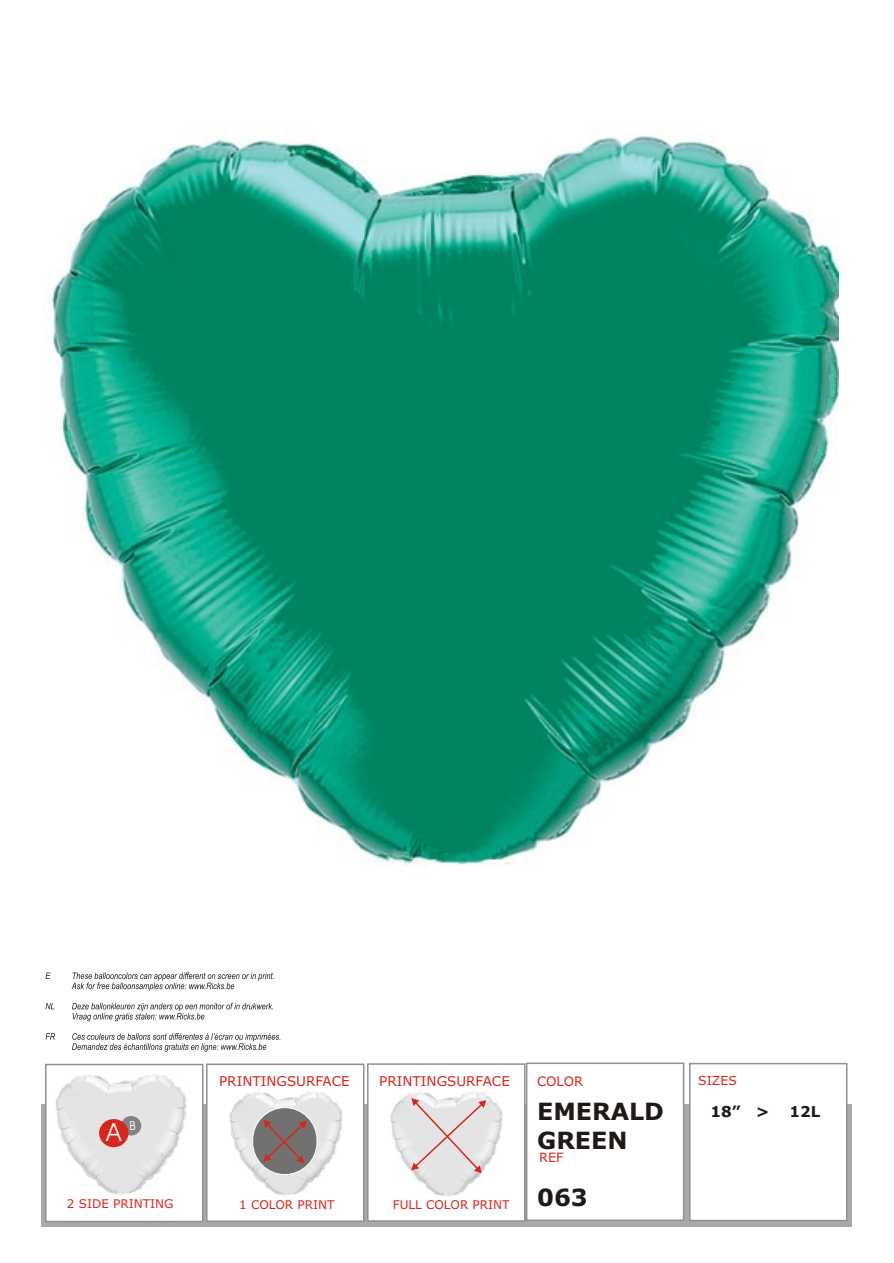
<style>
.page{position:relative;width:894px;height:1263px;background:#fff}
.page>*{position:absolute;margin:0;border:0;box-sizing:border-box;transform-origin:0 0}
.t1{font:24.9px "Avant Garde Bk BT";color:#fff}
.t2{font:700 23.7px/29px "Verdana";color:#1f1a17}
.t3{font:700 15px "Verdana";color:#1f1a17}
.t4{font:13.5px "Verdana";color:#d9261c}
.t5{font:13.05px "Verdana";color:#d9261c}
.t6{font:12.75px "Verdana";color:#d9261c}
.t7{font:12.45px "Verdana";color:#d9261c}
.t8{font:12.45px "Avant Garde Bk BT";color:#fff}
.t9{font:12px "Verdana";color:#d9261c}
</style>
<div class="page">
<div style="left:42px;top:1104px;width:810px;height:123px;background:#aba8a8"></div>
<div style="left:689px;top:1063px;width:158px;height:158px;background:#fff;border:2px solid #8f9196"></div>
<div style="left:526px;top:1063px;width:158px;height:158px;background:#fff;border:2px solid #8f9196"></div>
<div style="left:367px;top:1063px;width:158px;height:159px;background:#fff;border:2px solid #8f9196"></div>
<div style="left:206px;top:1064px;width:158px;height:158px;background:#fff;border:2px solid #8f9196"></div>
<div style="left:45px;top:1064px;width:158px;height:158px;background:#fff;border:2px solid #8f9196"></div>
<svg style="left:46px;top:972px;width:234px;height:80px"></svg>
<img style="left:56px;top:1074px;width:130px;height:121px">
<img style="left:230px;top:1092px;width:112px;height:104px">
<img style="left:390px;top:1092px;width:112px;height:105px">
<div style="left:121px;top:1116px;width:20px;height:20px;background:#828282;border-radius:50%"></div>
<div style="left:99px;top:1119px;width:29px;height:28px;background:#d9261c;border-radius:50%"></div>
<div style="left:252px;top:1107px;width:65px;height:68px;background:#737070;border:1px solid #fff;border-radius:32px"></div>
<svg style="left:263px;top:1120px;width:44px;height:43px"></svg>
<svg style="left:411px;top:1098px;width:75px;height:75px;background:#e3d8d7"></svg>
<img style="left:51px;top:135px;width:788px;height:730px">
<p class="t4" style="left:219px;top:1075px;width:132px">PRINTINGSURFACE</p>
<p class="t4" style="left:379px;top:1076px;width:132px">PRINTINGSURFACE</p>
<p class="t5" style="left:537px;top:1076px;width:48px">COLOR</p>
<p class="t7" style="left:698px;top:1076px;width:40px">SIZES</p>
<h1 class="t1" style="left:106px;top:1122px;width:16px">A</h1>
<p class="t8" style="left:130px;top:1121px;width:8px">B</p>
<p class="t9" style="left:67px;top:1199px;width:108px">2 SIDE PRINTING</p>
<p class="t9" style="left:239px;top:1200px;width:97px">1 COLOR PRINT</p>
<p class="t9" style="left:393px;top:1200px;width:118px">FULL COLOR PRINT</p>
<h2 class="t2" style="left:537px;top:1099px;width:128px">EMERALD<br>GREEN</h2>
<h2 class="t2" style="left:537px;top:1185px;width:52px">063</h2>
<p class="t6" style="left:539px;top:1152px;width:26px">REF</p>
<p class="t3" style="left:711px;top:1105px;width:60px">18” &gt;</p>
<p class="t3" style="left:790px;top:1105px;width:32px">12L</p>
</div>
